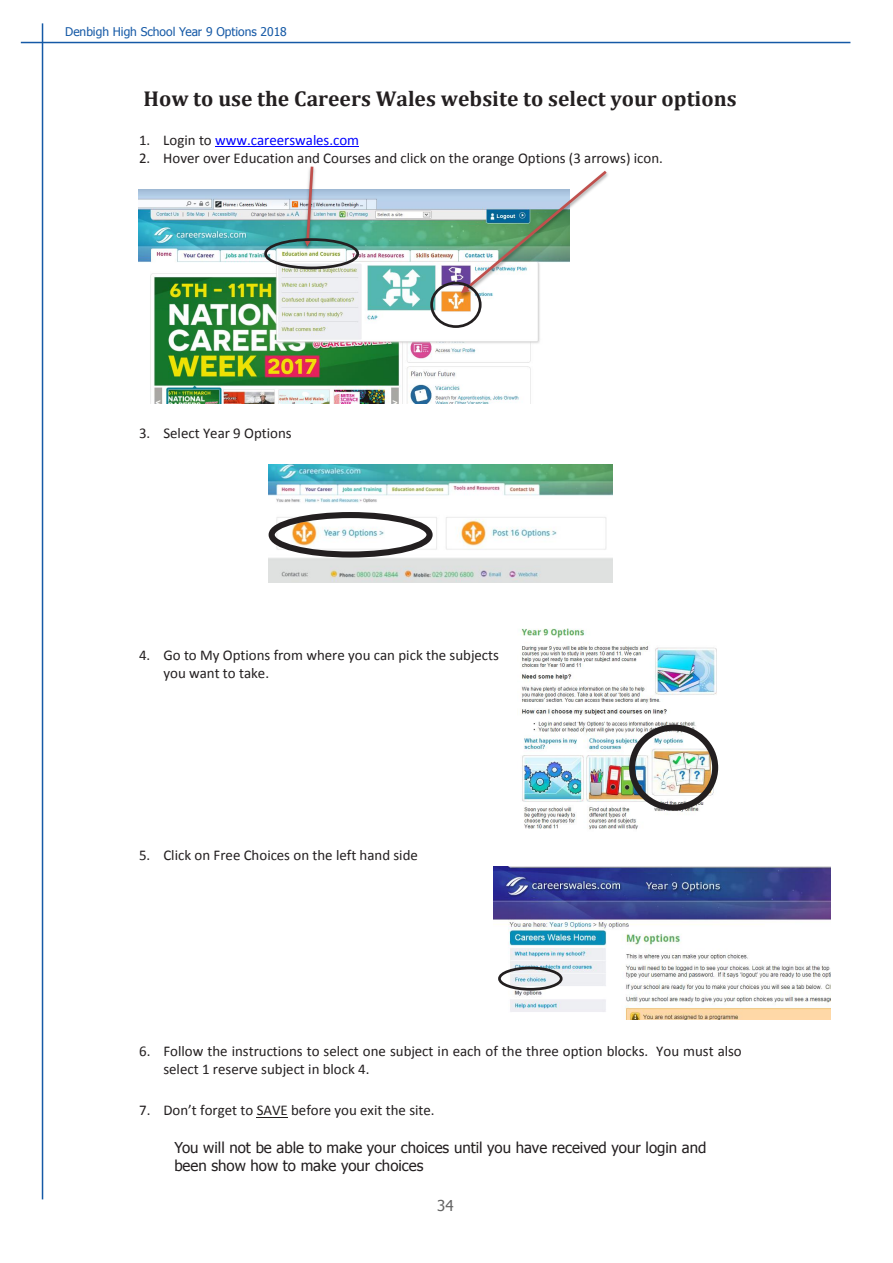
<style>
.page{position:relative;width:893px;height:1263px;background:#fff}
.page>*{position:absolute;margin:0;border:0;box-sizing:border-box;transform-origin:0 0}
.t1{font:700 21.6px "Cambria";color:#231f20}
.t2{font:15px/18px "Tahoma";color:#231f20}
.t3{font:15px "Tahoma";color:#646464}
.t4{font:14.85px/18.1px "Calibri";color:#231f20}
.t5{font:14.85px "Calibri";color:#00f}
.t6{font:12px "Tahoma";color:#1559a6}
.s1{color:#231f20}
</style>
<div class="page">
<hr style="left:42px;top:23px;width:1px;height:1176px;background:#1559a6">
<hr style="left:21px;top:42px;width:829px;height:1px;background:#1559a6">
<hr style="left:215px;top:146px;width:144px;height:1px;background:#00f">
<hr style="left:257px;top:1116px;width:31px;height:1px;background:#231f20">
<img style="left:139px;top:189px;width:401px;height:215px">
<img style="left:268px;top:465px;width:344px;height:118px">
<img style="left:493px;top:866px;width:337px;height:154px">
<div style="left:269px;top:512px;width:164px;height:46px;border:6px solid #231f20;border-radius:50%"></div>
<img style="left:521px;top:628px;width:198px;height:202px">
<div style="left:629px;top:725px;width:89px;height:86px;border:6px solid #231f20;border-radius:50%"></div>
<img style="left:448px;top:170px;width:160px;height:138px">
<svg style="left:461px;top:171px;width:146px;height:122px"></svg>
<img style="left:294px;top:166px;width:26px;height:96px">
<svg style="left:304px;top:167px;width:9px;height:80px"></svg>
<div style="left:430px;top:282px;width:52px;height:46px;border:3px solid #231f20;border-radius:50%"></div>
<div style="left:264px;top:238px;width:95px;height:31px;border:3px solid #231f20;border-radius:50%"></div>
<div style="left:498px;top:967px;width:65px;height:24px;border:3px solid #231f20;border-radius:50%"></div>
<p class="t6" style="left:65px;top:24px;width:223px">Denbigh High School Year 9 Options 2018</p>
<p class="t1" style="left:144px;top:83px;width:595px">How to use the Careers Wales website to select your options</p>
<p class="t5" style="left:139px;top:130px;width:222px"><span class="s1">1. Login to</span> www.careerswales.com</p>
<p class="t4" style="left:139px;top:149px;width:525px">2. Hover over Education and Courses and click on the orange Options (3 arrows) icon.</p>
<p class="t4" style="left:139px;top:424px;width:154px">3. Select Year 9 Options</p>
<p class="t4" style="left:163px;top:646px;width:337px;text-indent:-24px">4. Go to My Options from where you can pick the subjects you want to take.</p>
<p class="t4" style="left:139px;top:846px;width:280px">5. Click on Free Choices on the left hand side</p>
<p class="t4" style="left:163px;top:1042px;width:580px;text-indent:-24px">6. Follow the instructions to select one subject in each of the three option blocks. You must also select 1 reserve subject in block 4.</p>
<p class="t4" style="left:139px;top:1101px;width:297px">7. Don’t forget to SAVE before you exit the site.</p>
<p class="t2" style="left:174px;top:1138px;width:534px">You will not be able to make your choices until you have received your login and been show how to make your choices</p>
<p class="t3" style="left:437px;top:1195px;width:18px">34</p>
</div>
